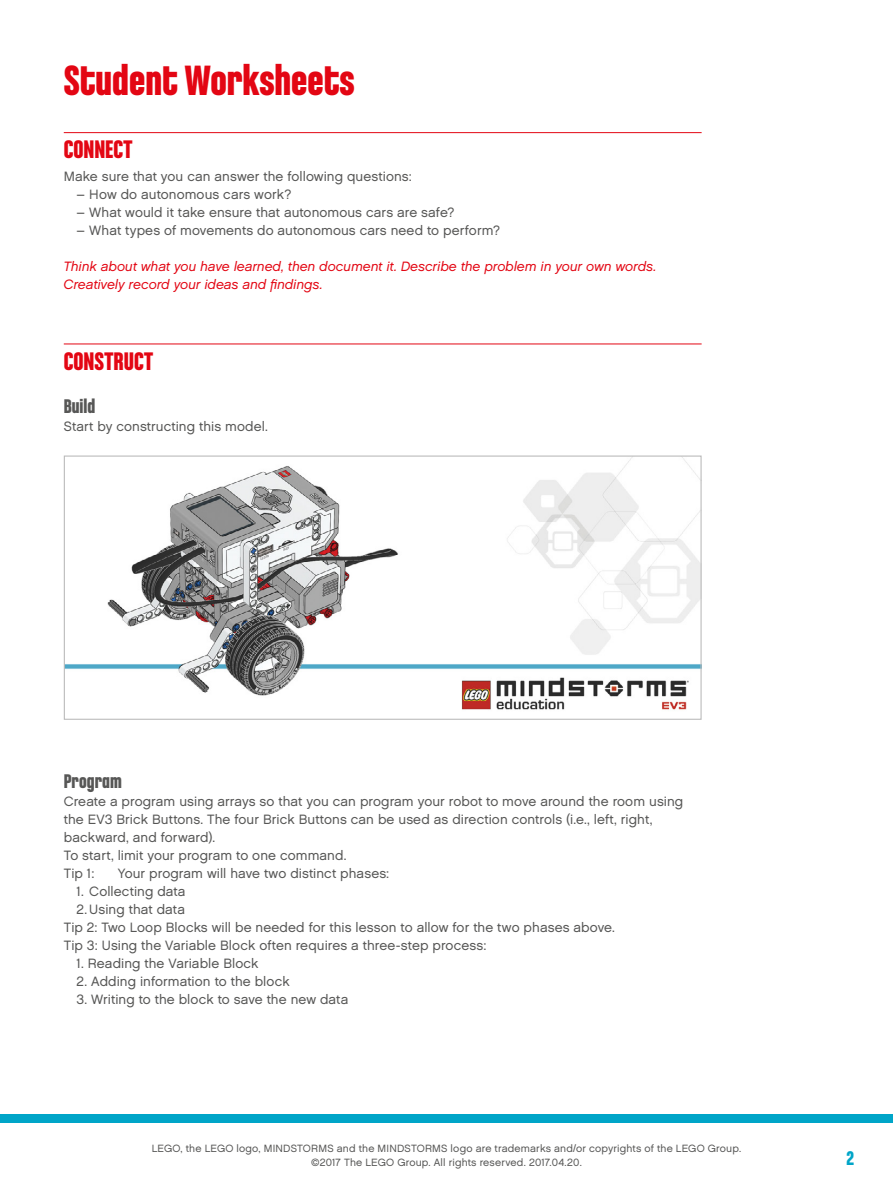
<style>
.page{position:relative;width:893px;height:1191px;background:#fff}
.page>*{position:absolute;margin:0;border:0;box-sizing:border-box;transform-origin:0 0}
.t1{font:700 45px "LEGO Chalet Comprime 80";color:#e30613}
.t2{font:700 27px "LEGO Chalet Comprime 80";color:#e30613}
.t3{font:700 21px "LEGO Chalet Comprime 80";color:#575756}
.t4{font:700 21px "LEGO Chalet Comprime 80";color:#00a5c8}
.t5{font:13.5px/18px "LEGO Chalet 60";letter-spacing:.005em;color:#575756}
.t6{font:italic 13.5px/18px "LEGO Chalet 60";color:#e30613}
.t7{font:10.5px/13.5px "LEGO Chalet 60";letter-spacing:.015em;color:#575756;text-align:center}
</style>
<div class="page">
<div style="left:0;top:1114px;width:893px;height:9px;background:#00a5c8"></div>
<hr style="left:64px;top:132px;width:638px;height:1px;background:#e30613">
<hr style="left:64px;top:344px;width:638px;height:1px;background:#e30613">
<img style="left:66px;top:457px;width:634px;height:253px">
<div style="left:64px;top:455px;width:638px;height:265px;border:1px solid #bcbcbc"></div>
<h1 class="t1" style="left:64px;top:54px;width:292px">Student Worksheets</h1>
<h2 class="t2" style="left:64px;top:134px;width:70px">CONNECT</h2>
<p class="t5" style="left:64px;top:167px;width:350px">Make sure that you can answer the following questions:</p>
<p class="t5" style="left:77px;top:185px;width:216px">– How do autonomous cars work?</p>
<p class="t5" style="left:77px;top:203px;width:379px">– What would it take ensure that autonomous cars are safe?</p>
<p class="t5" style="left:77px;top:221px;width:425px">– What types of movements do autonomous cars need to perform?</p>
<p class="t6" style="left:64px;top:257px;width:594px">Think about what you have learned, then document it. Describe the problem in your own words.<br>Creatively record your ideas and findings.</p>
<h2 class="t2" style="left:64px;top:345px;width:91px">CONSTRUCT</h2>
<h3 class="t3" style="left:64px;top:394px;width:33px">Build</h3>
<p class="t5" style="left:64px;top:417px;width:206px">Start by constructing this model.</p>
<h3 class="t3" style="left:64px;top:769px;width:59px">Program</h3>
<p class="t5" style="left:64px;top:792px;width:621px">Create a program using arrays so that you can program your robot to move around the room using the EV3 Brick Buttons. The four Brick Buttons can be used as direction controls (i.e., left, right, backward, and forward).<br>To start, limit your program to one command.<br>Tip 1:</p>
<p class="t5" style="left:118px;top:864px;width:273px">Your program will have two distinct phases:</p>
<p class="t5" style="left:77px;top:882px;width:111px">1. Collecting data</p>
<p class="t5" style="left:64px;top:900px;width:553px;text-indent:13px">2. Using that data<br>Tip 2: Two Loop Blocks will be needed for this lesson to allow for the two phases above.<br>Tip 3: Using the Variable Block often requires a three-step process:</p>
<p class="t5" style="left:77px;top:954px;width:184px">1. Reading the Variable Block</p>
<p class="t5" style="left:77px;top:972px;width:215px">2. Adding information to the block</p>
<p class="t5" style="left:77px;top:990px;width:273px">3. Writing to the block to save the new data</p>
<p class="t7" style="left:152px;top:1141px;width:591px">LEGO, the LEGO logo, MINDSTORMS and the MINDSTORMS logo are trademarks and/or copyrights of the LEGO Group. ©2017 The LEGO Group. All rights reserved. 2017.04.20.</p>
<h3 class="t4" style="left:841px;top:1146px;width:21px">1102</h3>
</div>
